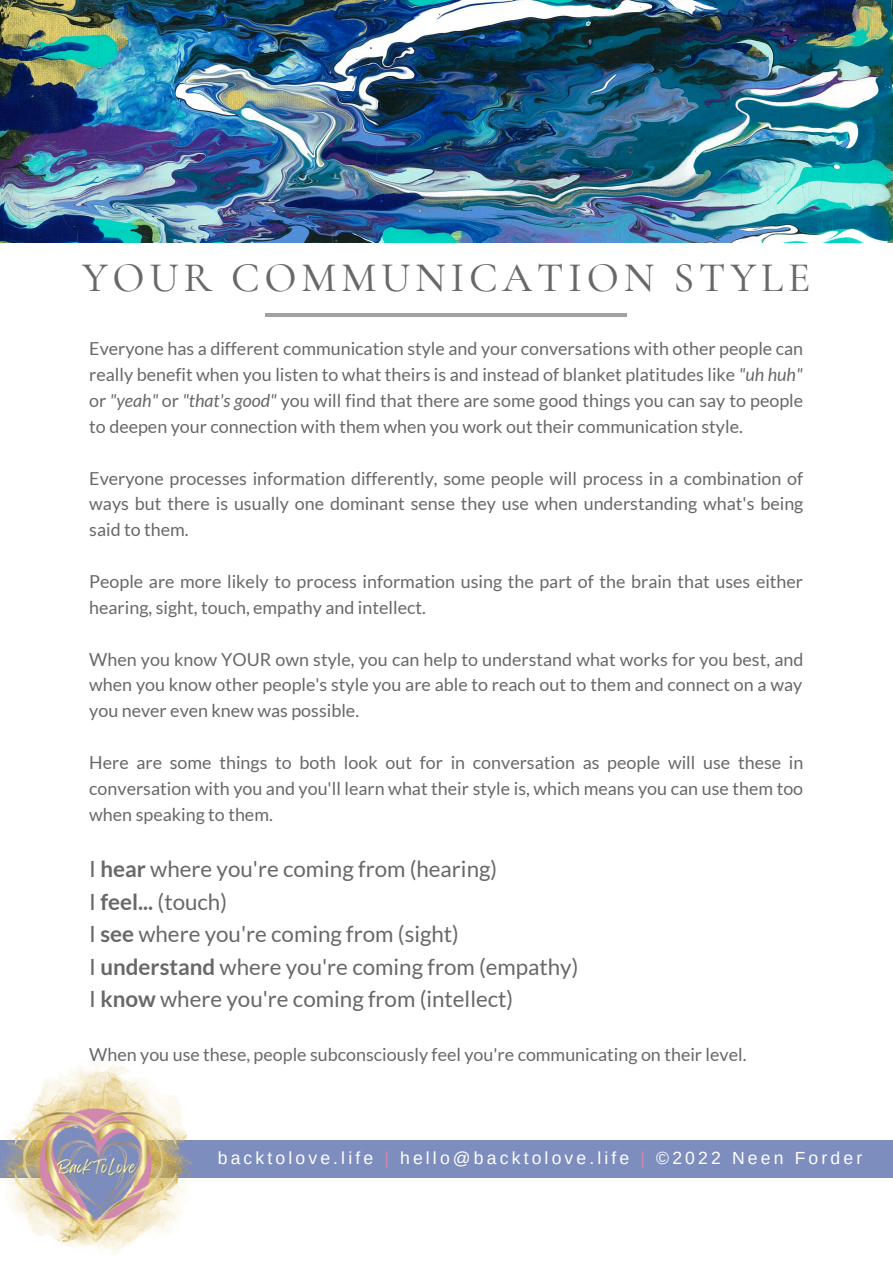
<style>
.page{position:relative;width:893px;height:1264px;background:#fff}
.page>*{position:absolute;margin:0;border:0;box-sizing:border-box;transform-origin:0 0}
.t1{font:500 42px "Cormorant Garamond";letter-spacing:.11em;color:#696868}
.t2{font:22.35px "Lato";color:#696868}
.t3{font:17.85px/25.8px "Lato";color:#696868;text-align:justify}
.t4{font:17.55px "Arimo";letter-spacing:.18em;color:#fff}
.s1{font-style:italic}
.s2{font-weight:700}
.s3{color:#d388ae}
</style>
<div class="page">
<hr style="left:266px;top:313px;width:361px;height:4px;background:#a1a1a1">
<img style="left:0;top:0;width:892px;height:242px">
<div style="left:0;top:1140px;width:892px;height:37px;background:#7d8dbe"></div>
<img style="left:0;top:1061px;width:196px;height:193px">
<p class="t1" style="left:82px;top:252px;width:729px">YOUR COMMUNICATION STYLE</p>
<p class="t3" style="left:89px;top:335px;width:715px">Everyone has a different communication style and your conversations with other people can really benefit when you listen to what theirs is and instead of blanket platitudes like <span class="s1">"uh huh" </span>or <span class="s1">"yeah"</span> or <span class="s1">"that's good"</span> you will find that there are some good things you can say to people to deepen your connection with them when you work out their communication style.</p>
<p class="t3" style="left:89px;top:464px;width:715px">Everyone processes information differently, some people will process in a combination of ways but there is usually one dominant sense they use when understanding what's being said to them.</p>
<p class="t3" style="left:89px;top:568px;width:715px">People are more likely to process information using the part of the brain that uses either hearing, sight, touch, empathy and intellect.</p>
<p class="t3" style="left:89px;top:645px;width:715px">When you know YOUR own style, you can help to understand what works for you best, and when you know other people's style you are able to reach out to them and connect on a way you never even knew was possible.</p>
<p class="t3" style="left:89px;top:749px;width:715px">Here are some things to both look out for in conversation as people will use these in conversation with you and you'll learn what their style is, which means you can use them too when speaking to them.</p>
<p class="t2" style="left:89px;top:855px;width:409px">I <span class="s2">hear</span> where you're coming from (hearing)</p>
<p class="t2" style="left:89px;top:887px;width:139px">I <span class="s2">feel...</span> (touch)</p>
<p class="t2" style="left:89px;top:920px;width:371px">I <span class="s2">see</span> where you're coming from (sight)</p>
<p class="t2" style="left:89px;top:952px;width:490px">I <span class="s2">understand</span> where you're coming from (empathy)</p>
<p class="t2" style="left:89px;top:985px;width:425px">I <span class="s2">know</span> where you're coming from (intellect)</p>
<p class="t3" style="left:89px;top:1041px;width:658px">When you use these, people subconsciously feel you're communicating on their level.</p>
<p class="t4" style="left:218px;top:1148px;width:646px">backtolove.life <span class="s3">|</span> hello@backtolove.life <span class="s3">|</span> ©2022 Neen Forder</p>
</div>
